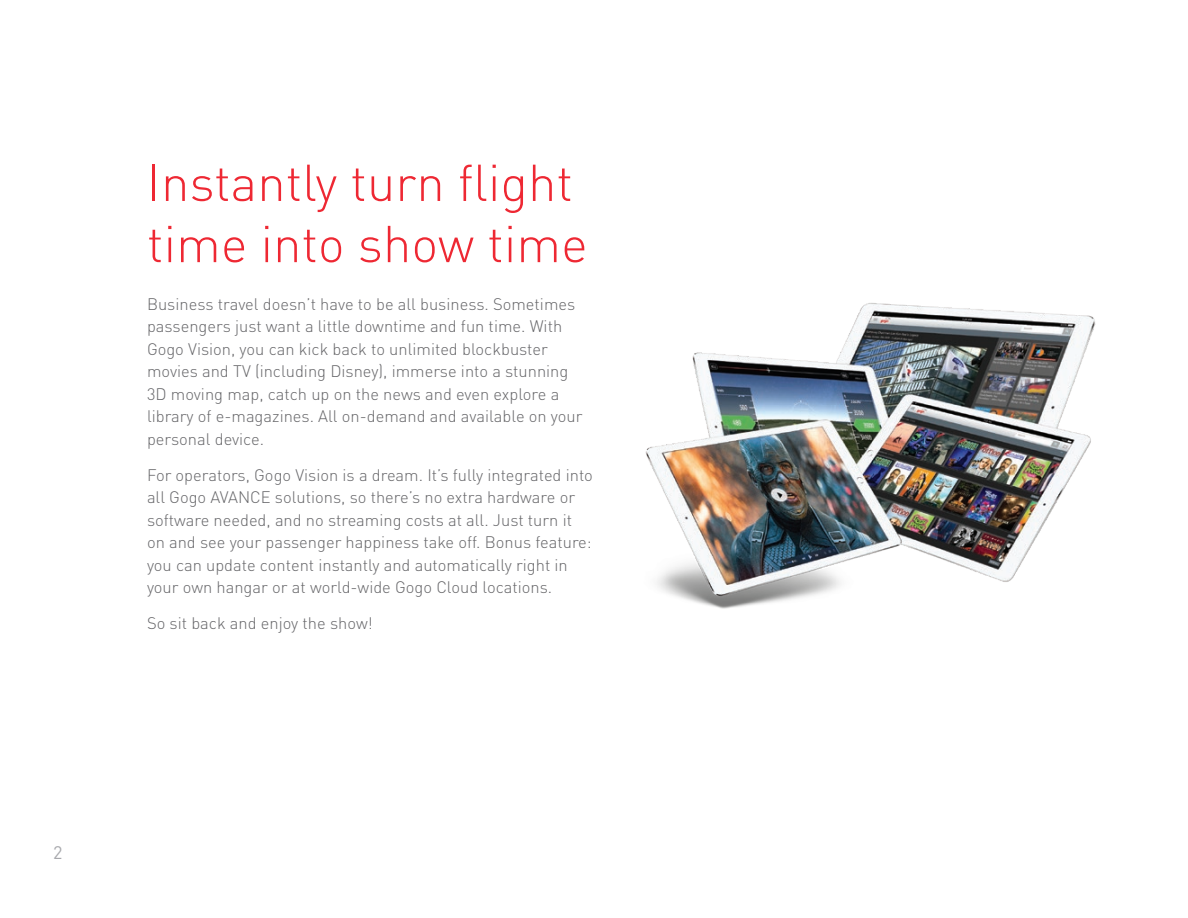
<style>
.page{position:relative;width:1188px;height:918px;background:#fff}
.page>*{position:absolute;margin:0;border:0;box-sizing:border-box;transform-origin:0 0}
.t1{font:300 51px/61.2px "DIN Pro";color:#ee2833}
.t2{font:18px "DIN Pro";color:#a8a9ad}
.t3{font:300 16.5px/22.5px "DIN Pro";color:#656568}
</style>
<div class="page">
<img style="left:645px;top:303px;width:451px;height:306px">
<p class="t2" style="left:53px;top:838px;width:11px">2</p>
<p class="t1" style="left:147px;top:148px;width:442px">Instantly turn flight time into show time</p>
<p class="t3" style="left:147px;top:291px;width:437px">Business travel doesn’t have to be all business. Sometimes passengers just want a little downtime and fun time. With Gogo Vision, you can kick back to unlimited blockbuster movies and TV (including Disney), immerse into a stunning 3D moving map, catch up on the news and even explore a library of e-magazines. All on-demand and available on your personal device.</p>
<p class="t3" style="left:147px;top:462px;width:447px">For operators, Gogo Vision is a dream. It’s fully integrated into all Gogo AVANCE solutions, so there’s no extra hardware or software needed, and no streaming costs at all. Just turn it on and see your passenger happiness take off. Bonus feature: you can update content instantly and automatically right in your own hangar or at world-wide Gogo Cloud locations.</p>
<p class="t3" style="left:147px;top:610px;width:227px">So sit back and enjoy the show!</p>
</div>
